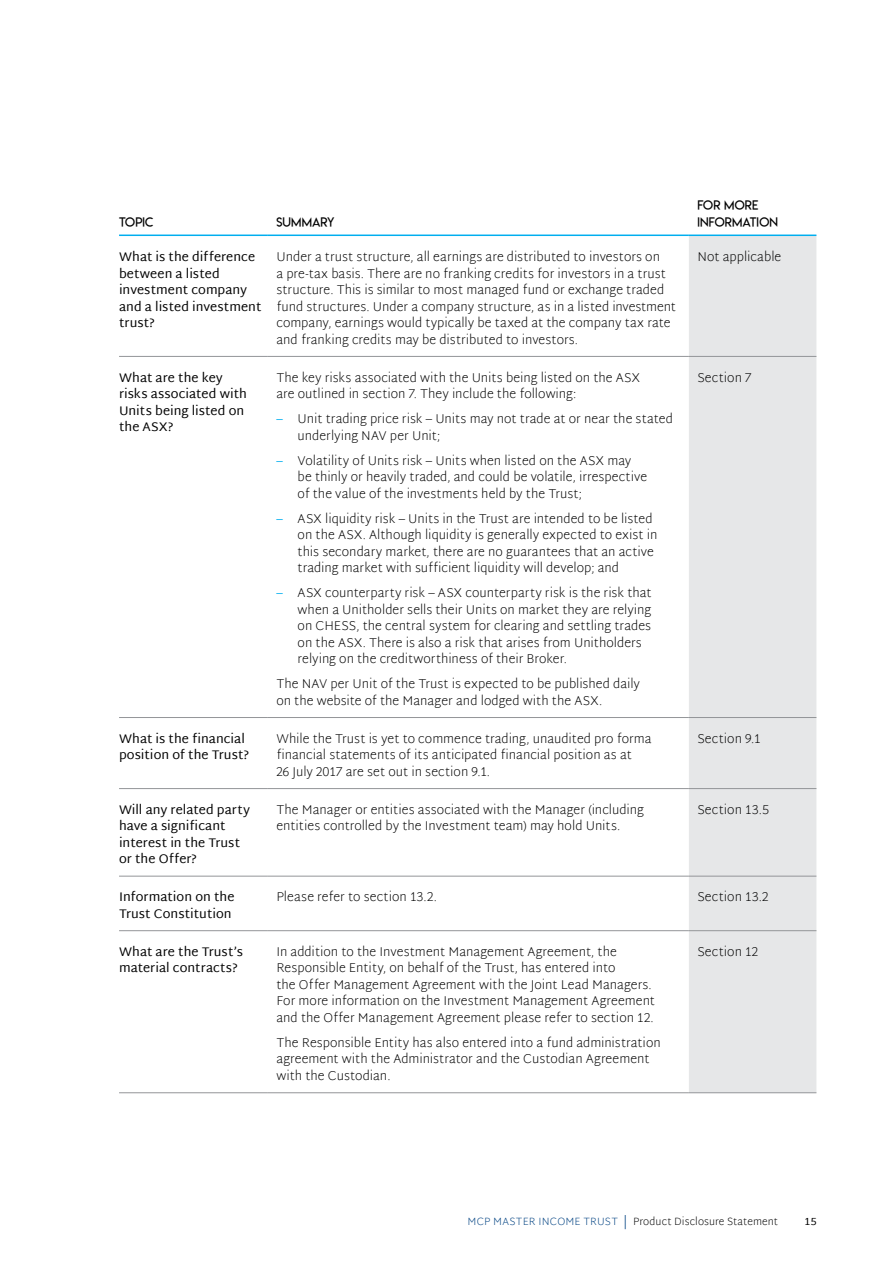
<style>
.page{position:relative;width:893px;height:1263px;background:#fff}
.page>*{position:absolute;margin:0;border:0;box-sizing:border-box;transform-origin:0 0}
.t1{font:200 12.75px/16.5px "Martel Sans";color:#000}
.t2{font:12.75px/16.5px "Martel Sans";color:#000}
.t3{font:12.75px/16.5px "Lemon Milklight";letter-spacing:.015em;color:#000}
.t4{font:200 10.5px "Martel Sans";letter-spacing:.005em;color:#000}
.t5{font:200 10.5px "Martel Sans";letter-spacing:.015em;color:#004282}
.t6{font:10.5px "Martel Sans";color:#000}
.s1{font-weight:400;color:#00aeef}
.s2{font-size:13.5px;color:#004282}
</style>
<div class="page">
<div style="left:689px;top:236px;width:127px;height:856px;background:#e6e7e8"></div>
<hr style="left:268px;top:235px;width:421px;height:1px;background:#00aeef">
<hr style="left:689px;top:235px;width:127px;height:1px;background:#00aeef">
<hr style="left:119px;top:356px;width:149px;height:1px;background:#939598">
<hr style="left:268px;top:356px;width:421px;height:1px;background:#939598">
<hr style="left:689px;top:356px;width:127px;height:1px;background:#939598">
<hr style="left:119px;top:717px;width:149px;height:1px;background:#939598">
<hr style="left:268px;top:717px;width:421px;height:1px;background:#939598">
<hr style="left:689px;top:717px;width:127px;height:1px;background:#939598">
<hr style="left:119px;top:788px;width:149px;height:1px;background:#939598">
<hr style="left:268px;top:788px;width:421px;height:1px;background:#939598">
<hr style="left:689px;top:788px;width:127px;height:1px;background:#939598">
<hr style="left:119px;top:876px;width:149px;height:1px;background:#939598">
<hr style="left:268px;top:876px;width:421px;height:1px;background:#939598">
<hr style="left:689px;top:876px;width:127px;height:1px;background:#939598">
<hr style="left:119px;top:930px;width:149px;height:1px;background:#939598">
<hr style="left:268px;top:930px;width:421px;height:1px;background:#939598">
<hr style="left:689px;top:930px;width:127px;height:1px;background:#939598">
<hr style="left:119px;top:1092px;width:149px;height:1px;background:#939598">
<hr style="left:268px;top:1092px;width:421px;height:1px;background:#939598">
<hr style="left:689px;top:1092px;width:127px;height:1px;background:#939598">
<hr style="left:119px;top:235px;width:149px;height:1px;background:#00aeef">
<p class="t3" style="left:119px;top:214px;width:36px">TOPIC</p>
<p class="t3" style="left:276px;top:214px;width:60px">SUMMARY</p>
<p class="t3" style="left:697px;top:197px;width:82px">FOR MORE<br>INFORMATION</p>
<p class="t2" style="left:119px;top:248px;width:144px">What is the difference between a listed investment company and a listed investment trust?</p>
<p class="t1" style="left:276px;top:249px;width:401px">Under a trust structure, all earnings are distributed to investors on<br>a pre-tax basis. There are no franking credits for investors in a trust structure. This is similar to most managed fund or exchange traded fund structures. Under a company structure, as in a listed investment company, earnings would typically be taxed at the company tax rate and franking credits may be distributed to investors.</p>
<p class="t1" style="left:697px;top:249px;width:86px">Not applicable</p>
<p class="t2" style="left:119px;top:369px;width:129px">What are the key risks associated with<br>Units being listed on the ASX?</p>
<p class="t1" style="left:276px;top:370px;width:365px">The key risks associated with the Units being listed on the ASX are outlined in section 7. They include the following:</p>
<p class="t1" style="left:697px;top:370px;width:56px">Section 7</p>
<p class="t1" style="left:298px;top:411px;width:377px;text-indent:-21px"><span class="s1">–</span> Unit trading price risk – Units may not trade at or near the stated underlying NAV per Unit;</p>
<p class="t1" style="left:298px;top:453px;width:351px;text-indent:-21px"><span class="s1">–</span> Volatility of Units risk – Units when listed on the ASX may be thinly or heavily traded, and could be volatile, irrespective of the value of the investments held by the Trust;</p>
<p class="t1" style="left:298px;top:511px;width:361px;text-indent:-21px"><span class="s1">–</span> ASX liquidity risk – Units in the Trust are intended to be listed on the ASX. Although liquidity is generally expected to exist in this secondary market, there are no guarantees that an active trading market with sufficient liquidity will develop; and</p>
<p class="t1" style="left:298px;top:585px;width:355px;text-indent:-21px"><span class="s1">–</span> ASX counterparty risk – ASX counterparty risk is the risk that when a Unitholder sells their Units on market they are relying on CHESS, the central system for clearing and settling trades on the ASX. There is also a risk that arises from Unitholders relying on the creditworthiness of their Broker.</p>
<p class="t1" style="left:276px;top:676px;width:365px">The NAV per Unit of the Trust is expected to be published daily on the website of the Manager and lodged with the ASX.</p>
<p class="t2" style="left:119px;top:730px;width:132px">What is the financial position of the Trust?</p>
<p class="t1" style="left:276px;top:731px;width:377px">While the Trust is yet to commence trading, unaudited pro forma financial statements of its anticipated financial position as at<br>26 July 2017 are set out in section 9.1.</p>
<p class="t1" style="left:697px;top:731px;width:65px">Section 9.1</p>
<p class="t2" style="left:119px;top:801px;width:132px">Will any related party have a significant interest in the Trust or the Offer?</p>
<p class="t1" style="left:276px;top:802px;width:369px">The Manager or entities associated with the Manager (including entities controlled by the Investment team) may hold Units.</p>
<p class="t1" style="left:697px;top:802px;width:73px">Section 13.5</p>
<p class="t2" style="left:119px;top:889px;width:117px">Information on the<br>Trust Constitution</p>
<p class="t1" style="left:276px;top:889px;width:162px">Please refer to section 13.2.</p>
<p class="t1" style="left:697px;top:889px;width:73px">Section 13.2</p>
<p class="t2" style="left:119px;top:943px;width:126px">What are the Trust’s material contracts?</p>
<p class="t1" style="left:276px;top:944px;width:380px">In addition to the Investment Management Agreement, the Responsible Entity, on behalf of the Trust, has entered into<br>the Offer Management Agreement with the Joint Lead Managers.<br>For more information on the Investment Management Agreement and the Offer Management Agreement please refer to section 12.</p>
<p class="t1" style="left:276px;top:1035px;width:386px">The Responsible Entity has also entered into a fund administration agreement with the Administrator and the Custodian Agreement with the Custodian.</p>
<p class="t1" style="left:697px;top:944px;width:62px">Section 12</p>
<p class="t5" style="left:467px;top:1214px;width:43px">MCP Master</p>
<p class="t5" style="left:538px;top:1214px;width:12px">Income</p>
<p class="t5" style="left:583px;top:1214px;width:15px">Trust</p>
<p class="t4" style="left:623px;top:1214px;width:156px"><span class="s2">|</span> Product Disclosure Statement</p>
<p class="t6" style="left:805px;top:1215px;width:13px">15</p>
</div>
